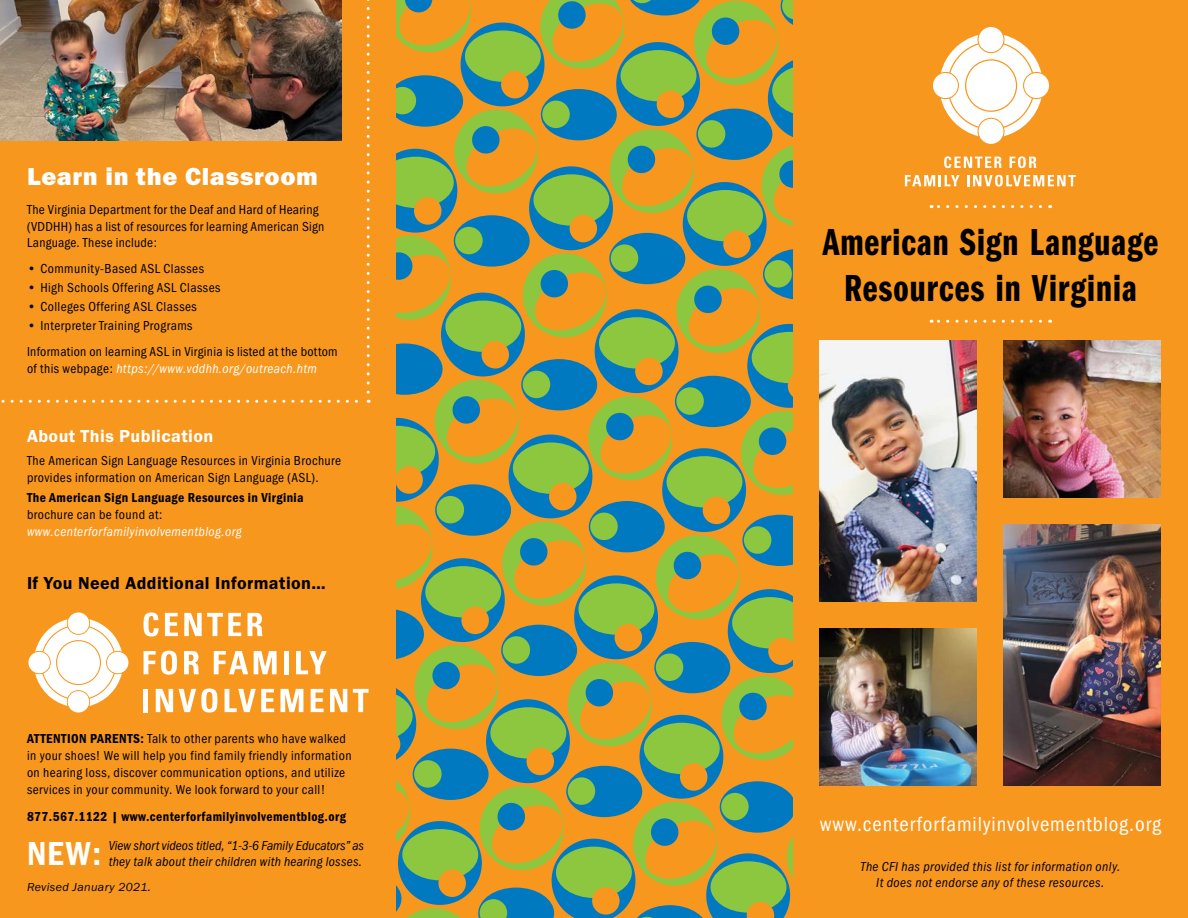
<style>
.page{position:relative;width:1188px;height:918px;background:#f8971d}
.page>*{position:absolute;margin:0;border:0;box-sizing:border-box;transform-origin:0 0}
.t1{font:39px/46.5px "Franklin Gothic URW Com Dem";letter-spacing:.025em;color:#000;text-align:center}
.t2{font:34.5px "Franklin Gothic URW Con Dem";color:#fff}
.t3{font:25.5px "Franklin Gothic URW Hea";letter-spacing:.025em;color:#fff}
.t4{font:21px "Franklin Gothic URW Con Boo";letter-spacing:.04em;color:#fff}
.t5{font:18px "Franklin Gothic URW Dem";letter-spacing:.025em;color:#000}
.t6{font:18px "Franklin Gothic URW Dem";letter-spacing:.025em;color:#fff}
.t7{font:13.5px/17px "Franklin Gothic URW Con Boo";letter-spacing:.03em;color:#000}
.t8{font:13.5px/16.2px "Franklin Gothic URW Con Boo Ita";letter-spacing:.02em;color:#000;text-align:center}
.t9{font:13.5px "Franklin Gothic URW Con Dem";letter-spacing:.03em;color:#000}
.t10{font:13.5px "Franklin Gothic URW Con Boo Ita";letter-spacing:.03em;color:#fff}
.t11{font:12px "Franklin Gothic URW Boo Ita";letter-spacing:.03em;color:#000}
.s1{font-family:"Franklin Gothic URW Con Boo";color:#000}
.s2{font-family:"Franklin Gothic URW Con Dem"}
</style>
<div class="page">
<svg style="left:396px;top:0;width:396px;height:918px"></svg>
<svg style="left:933px;top:27px;width:116px;height:117px"></svg>
<svg style="left:944px;top:156px;width:58px;height:12px"></svg>
<svg style="left:1010px;top:156px;width:26px;height:12px"></svg>
<svg style="left:905px;top:175px;width:54px;height:11px"></svg>
<svg style="left:967px;top:175px;width:109px;height:12px"></svg>
<svg style="left:931px;top:205px;width:109px;height:3px"></svg>
<svg style="left:931px;top:320px;width:109px;height:3px"></svg>
<img style="left:820px;top:340px;width:157px;height:262px">
<img style="left:820px;top:629px;width:157px;height:157px">
<img style="left:1004px;top:340px;width:157px;height:158px">
<img style="left:1004px;top:525px;width:157px;height:261px">
<div style="left:107px;top:652px;width:21px;height:21px;background:#fff;border-radius:50%"></div>
<div style="left:68px;top:612px;width:21px;height:22px;background:#fff;border-radius:50%"></div>
<div style="left:68px;top:691px;width:21px;height:22px;background:#fff;border-radius:50%"></div>
<div style="left:28px;top:652px;width:22px;height:21px;background:#fff;border-radius:50%"></div>
<svg style="left:35px;top:619px;width:87px;height:87px"></svg>
<hr style="left:144px;top:689px;width:4px;height:23px;background:#fff">
<svg style="left:156px;top:689px;width:17px;height:23px"></svg>
<svg style="left:179px;top:688px;width:38px;height:25px"></svg>
<svg style="left:225px;top:689px;width:49px;height:23px"></svg>
<svg style="left:280px;top:689px;width:23px;height:23px"></svg>
<svg style="left:311px;top:689px;width:13px;height:23px"></svg>
<svg style="left:330px;top:689px;width:17px;height:23px"></svg>
<svg style="left:353px;top:689px;width:16px;height:23px"></svg>
<svg style="left:144px;top:651px;width:33px;height:24px"></svg>
<svg style="left:184px;top:651px;width:15px;height:23px"></svg>
<svg style="left:214px;top:651px;width:34px;height:23px"></svg>
<svg style="left:254px;top:651px;width:23px;height:23px"></svg>
<div style="left:284px;top:651px;width:5px;height:23px;background:#fff"></div>
<svg style="left:296px;top:651px;width:31px;height:23px"></svg>
<svg style="left:144px;top:612px;width:15px;height:25px"></svg>
<svg style="left:165px;top:613px;width:13px;height:23px"></svg>
<svg style="left:184px;top:613px;width:57px;height:23px"></svg>
<svg style="left:248px;top:613px;width:14px;height:23px"></svg>
<svg style="left:1px;top:400px;width:368px;height:3px"></svg>
<svg style="left:367px;top:0;width:3px;height:392px"></svg>
<img style="left:0;top:0;width:341px;height:141px">
<h3 class="t3" style="left:27px;top:160px;width:292px">Learn in the Classroom</h3>
<p class="t7" style="left:27px;top:202px;width:299px;line-height:16.2px">The Virginia Department for the Deaf and Hard of Hearing (VDDHH) has a list of resources for learning American Sign<br>Language. These include:</p>
<p class="t7" style="left:27px;top:260px;width:179px">• Community-Based ASL Classes</p>
<p class="t7" style="left:27px;top:279px;width:195px">• High Schools Offering ASL Classes</p>
<p class="t7" style="left:27px;top:298px;width:171px">• Colleges Offering ASL Classes</p>
<p class="t7" style="left:27px;top:312px;width:312px;line-height:26.2px">• Interpreter Training Programs<br>Information on learning ASL in Virginia is listed at the bottom</p>
<p class="t10" style="left:27px;top:361px;width:292px"><span class="s1">of this webpage:</span> https://www.vddhh.org/outreach.htm</p>
<h3 class="t6" style="left:27px;top:425px;width:188px">About This Publication</h3>
<p class="t7" style="left:27px;top:452px;width:316px">The American Sign Language Resources in Virginia Brochure provides information on American Sign Language (ASL).</p>
<p class="t9" style="left:27px;top:489px;width:278px">The American Sign Language Resources in Virginia</p>
<p class="t7" style="left:27px;top:506px;width:137px">brochure can be found at:</p>
<p class="t10" style="left:27px;top:524px;width:216px">www.centerforfamilyinvolvementblog.org</p>
<h3 class="t5" style="left:27px;top:572px;width:300px">If You Need Additional Information…</h3>
<p class="t7" style="left:27px;top:730px;width:326px"><span class="s2">ATTENTION PARENTS:</span> Talk to other parents who have walked in your shoes! We will help you find family friendly information on hearing loss, discover communication options, and utilize services in your community. We look forward to your call!</p>
<p class="t9" style="left:27px;top:807px;width:320px">877.567.1122 | www.centerforfamilyinvolvementblog.org</p>
<h2 class="t2" style="left:27px;top:830px;width:76px">NEW:</h2>
<p class="t8" style="left:109px;top:837px;width:257px;text-align:left">View short videos titled, “1-3-6 Family Educators” as they talk about their children with hearing losses.</p>
<p class="t11" style="left:27px;top:879px;width:125px">Revised January 2021.</p>
<h1 class="t1" style="left:823px;top:216px;width:337px">American Sign Language<br>Resources in Virginia</h1>
<h3 class="t4" style="left:820px;top:811px;width:343px">www.centerforfamilyinvolvementblog.org</h3>
<p class="t8" style="left:860px;top:859px;width:261px">The CFI has provided this list for information only.<br>It does not endorse any of these resources.</p>
</div>
